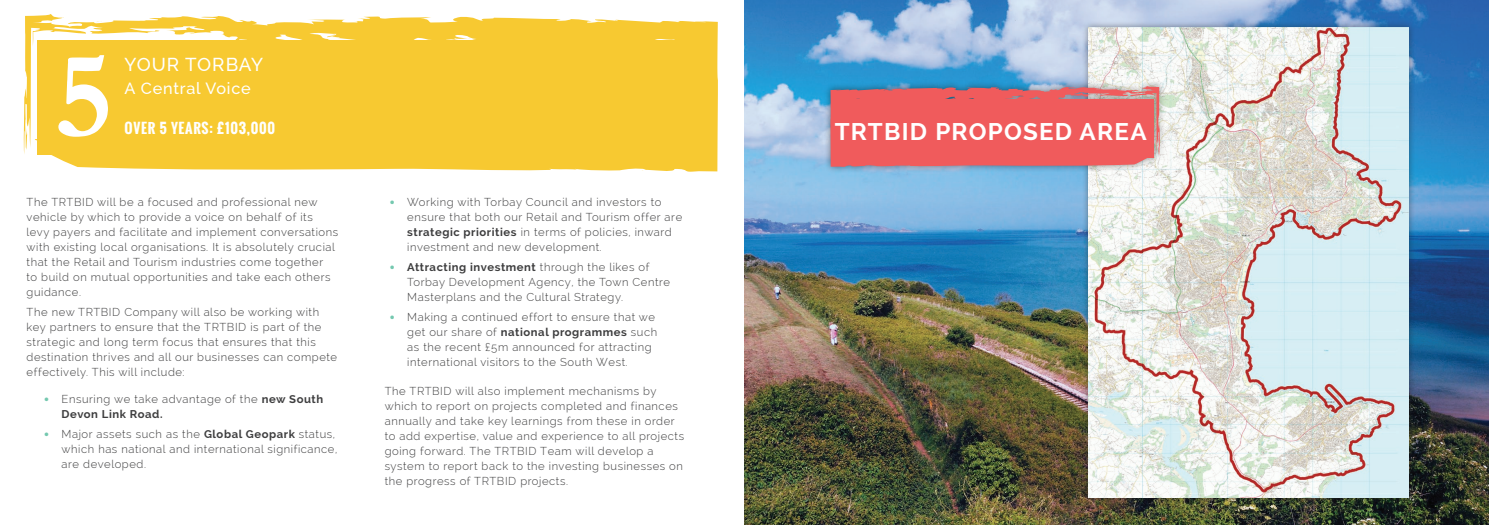
<style>
.page{position:relative;width:1489px;height:525px;background:#fff}
.page>*{position:absolute;margin:0;border:0;box-sizing:border-box;transform-origin:0 0}
.t1{font:700 125px "Garamond";color:#fff}
.t2{font:700 24.12px "Raleway";letter-spacing:.05em;color:#fff}
.t3{font:500 18.75px "Raleway";letter-spacing:.045em;color:#fff}
.t4{font:500 16.25px "Raleway";letter-spacing:.05em;color:#fff}
.t5{font:700 13.75px "Oswald";letter-spacing:.05em;color:#fff}
.t6{font:300 11.25px/15px "Raleway";letter-spacing:.05em;color:#3e3e3f}
.s1{font-family:"Interstate";font-weight:700;font-size:10px;color:#74c8af}
.s2{font-weight:700}
</style>
<div class="page">
<img style="left:744px;top:0;width:744px;height:524px">
<svg style="left:23px;top:14px;width:695px;height:158px;fill:#f7c931"></svg>
<svg style="left:495px;top:137px;width:51px;height:6px"></svg>
<div style="left:1081px;top:21px;width:334px;height:483px;background:#231f20;opacity:.5"></div>
<img style="left:1088px;top:28px;width:320px;height:469px">
<div style="left:823px;top:80px;width:343px;height:93px;background:#231f20;opacity:.5"></div>
<svg style="left:830px;top:86px;width:329px;height:81px"></svg>
<h1 class="t1" style="left:54px;top:21px;width:60px">5</h1>
<h3 class="t3" style="left:124px;top:54px;width:140px">YOUR TORBAY</h3>
<h3 class="t4" style="left:124px;top:79px;width:128px">A Central Voice</h3>
<p class="t5" style="left:124px;top:118px;width:152px">OVER 5 YEARS: £103,000</p>
<h2 class="t2" style="left:834px;top:118px;width:313px">TRTBID PROPOSED AREA</h2>
<p class="t6" style="left:27px;top:194px;width:313px">The TRTBID will be a focused and professional new vehicle by which to provide a voice on behalf of its levy payers and facilitate and implement conversations with existing local organisations. It is absolutely crucial that the Retail and Tourism industries come together<br>to build on mutual opportunities and take each others guidance.</p>
<p class="t6" style="left:27px;top:304px;width:312px">The new TRTBID Company will also be working with key partners to ensure that the TRTBID is part of the strategic and long term focus that ensures that this destination thrives and all our businesses can compete effectively. This will include:</p>
<p class="t6" style="left:62px;top:391px;width:263px;text-indent:-18px"><span class="s1">•</span> Ensuring we take advantage of the <span class="s2">new South<br>Devon Link Road.</span></p>
<p class="t6" style="left:62px;top:426px;width:277px;text-indent:-18px"><span class="s1">•</span> Major assets such as the <span class="s2">Global Geopark</span> status, which has national and international significance, are developed.</p>
<p class="t6" style="left:407px;top:194px;width:276px;text-indent:-18px"><span class="s1">•</span> Working with Torbay Council and investors to ensure that both our Retail and Tourism offer are <span class="s2">strategic priorities</span> in terms of policies, inward investment and new development.</p>
<p class="t6" style="left:407px;top:259px;width:264px;text-indent:-18px"><span class="s1">•</span> <span class="s2">Attracting investment</span> through the likes of<br>Torbay Development Agency, the Town Centre<br>Masterplans and the Cultural Strategy.</p>
<p class="t6" style="left:407px;top:309px;width:251px;text-indent:-18px"><span class="s1">•</span> Making a continued effort to ensure that we get our share of <span class="s2">national programmes</span> such as the recent £5m announced for attracting international visitors to the South West.</p>
<p class="t6" style="left:385px;top:383px;width:301px">The TRTBID will also implement mechanisms by which to report on projects completed and finances annually and take key learnings from these in order to add expertise, value and experience to all projects going forward. The TRTBID Team will develop a system to report back to the investing businesses on the progress of TRTBID projects.</p>
</div>
